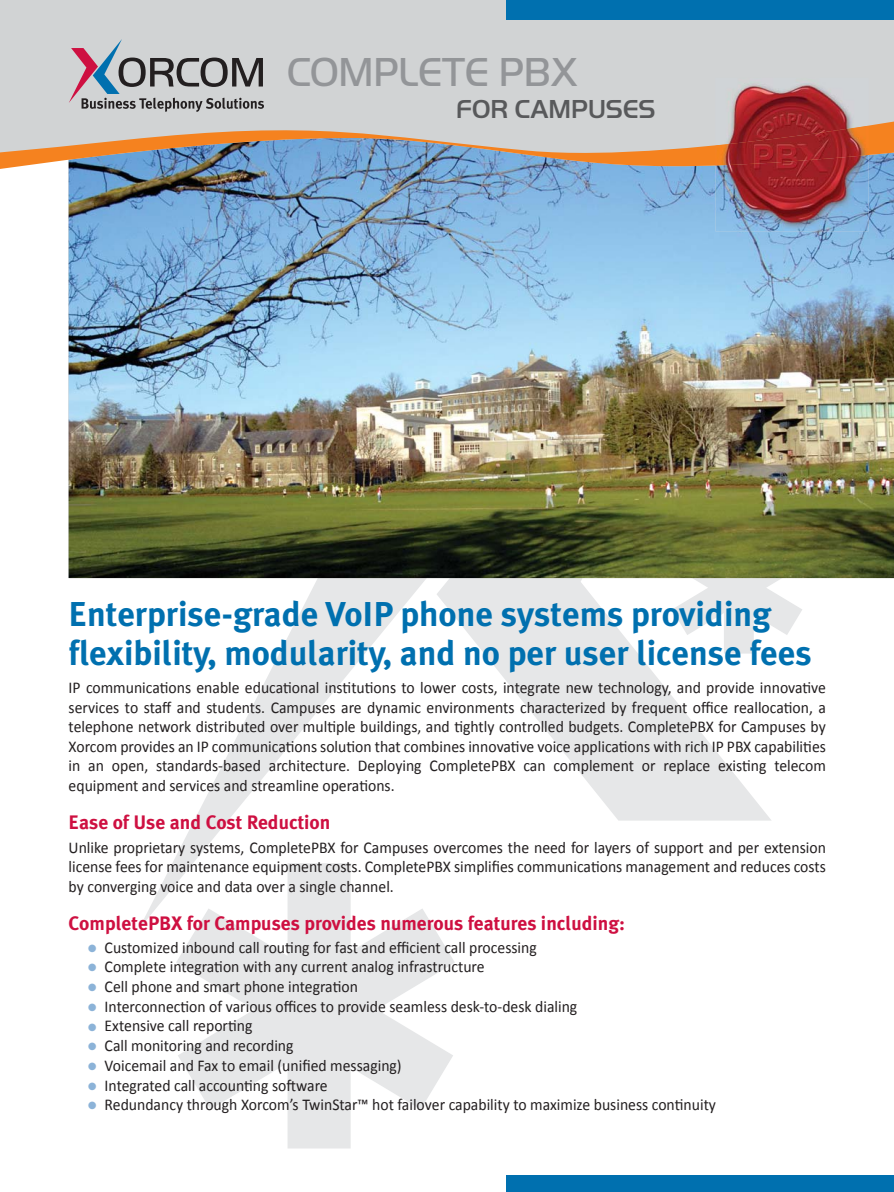
<style>
.page{position:relative;width:894px;height:1192px;background:#fff}
.page>*{position:absolute;margin:0;border:0;box-sizing:border-box;transform-origin:0 0}
.t1{font:42px "Handel Got D Ligh";color:#939598;scale:.95 1}
.t2{font:700 34.5px/39px "Meta Plus";color:#0070af}
.t3{font:500 27px "Handel Got D";color:#58595b;scale:.95 1}
.t4{font:700 19.5px "Meta Plus";color:#ce1041}
.t5{font:16.5px/19.5px "Calibri";color:#231f20;text-align:justify;scale:.95 1}
.s1{color:#8cb3d8}
</style>
<div class="page">
<svg style="left:176px;top:930px;width:279px;height:218px;fill:#e6e7e8"></svg>
<svg style="left:138px;top:578px;width:298px;height:352px"></svg>
<svg style="left:436px;top:578px;width:365px;height:242px"></svg>
<img style="left:69px;top:181px;width:824px;height:397px">
<div style="left:0;top:0;width:893px;height:104px;background:#d1d3d4"></div>
<svg style="left:0;top:104px;width:893px;height:77px;background:#b1b2b3"></svg>
<div style="left:506px;top:1174px;width:387px;height:18px;background:#0070af"></div>
<div style="left:506px;top:0;width:387px;height:19px;background:#0070af"></div>
<svg style="left:69px;top:39px;width:195px;height:73px;background:#aba9ae"></svg>
<img style="left:715px;top:165px;width:153px;height:66px">
<img style="left:715px;top:78px;width:153px;height:48px">
<img style="left:715px;top:126px;width:153px;height:39px">
<h1 class="t1" style="left:287px;top:48px;width:307px">COMPLETE PBX</h1>
<h3 class="t3" style="left:456px;top:100px;width:211px">FOR CAMPUSES</h3>
<h2 class="t2" style="left:69px;top:596px;width:744px">Enterprise-grade VoIP phone systems providing flexibility, modularity, and no per user license fees</h2>
<p class="t5" style="left:69px;top:678px;width:798px">IP communications enable educational institutions to lower costs, integrate new technology, and provide innovative services to staff and students. Campuses are dynamic environments characterized by frequent office reallocation, a telephone network distributed over multiple buildings, and tightly controlled budgets. CompletePBX for Campuses by Xorcom provides an IP communications solution that combines innovative voice applications with rich IP PBX capabilities in an open, standards-based architecture. Deploying CompletePBX can complement or replace existing telecom equipment and services and streamline operations.</p>
<p class="t4" style="left:69px;top:813px;width:263px">Ease of Use and Cost Reduction</p>
<p class="t5" style="left:69px;top:837px;width:798px">Unlike proprietary systems, CompletePBX for Campuses overcomes the need for layers of support and per extension license fees for maintenance equipment costs. CompletePBX simplifies communications management and reduces costs by converging voice and data over a single channel.</p>
<p class="t4" style="left:69px;top:914px;width:558px">CompletePBX for Campuses provides numerous features including:</p>
<p class="t5" style="left:88px;top:937px;width:474px"><span class="s1">●</span> Customized inbound call routing for fast and efficient call processing</p>
<p class="t5" style="left:88px;top:957px;width:419px"><span class="s1">●</span> Complete integration with any current analog infrastructure</p>
<p class="t5" style="left:88px;top:976px;width:285px"><span class="s1">●</span> Cell phone and smart phone integration</p>
<p class="t5" style="left:88px;top:996px;width:516px"><span class="s1">●</span> Interconnection of various offices to provide seamless desk-to-desk dialing</p>
<p class="t5" style="left:88px;top:1016px;width:174px"><span class="s1">●</span> Extensive call reporting</p>
<p class="t5" style="left:88px;top:1036px;width:218px"><span class="s1">●</span> Call monitoring and recording</p>
<p class="t5" style="left:88px;top:1055px;width:331px"><span class="s1">●</span> Voicemail and Fax to email (unified messaging)</p>
<p class="t5" style="left:88px;top:1075px;width:254px"><span class="s1">●</span> Integrated call accounting software</p>
<p class="t5" style="left:88px;top:1095px;width:662px"><span class="s1">●</span> Redundancy through Xorcom’s TwinStar™ hot failover capability to maximize business continuity</p>
</div>
